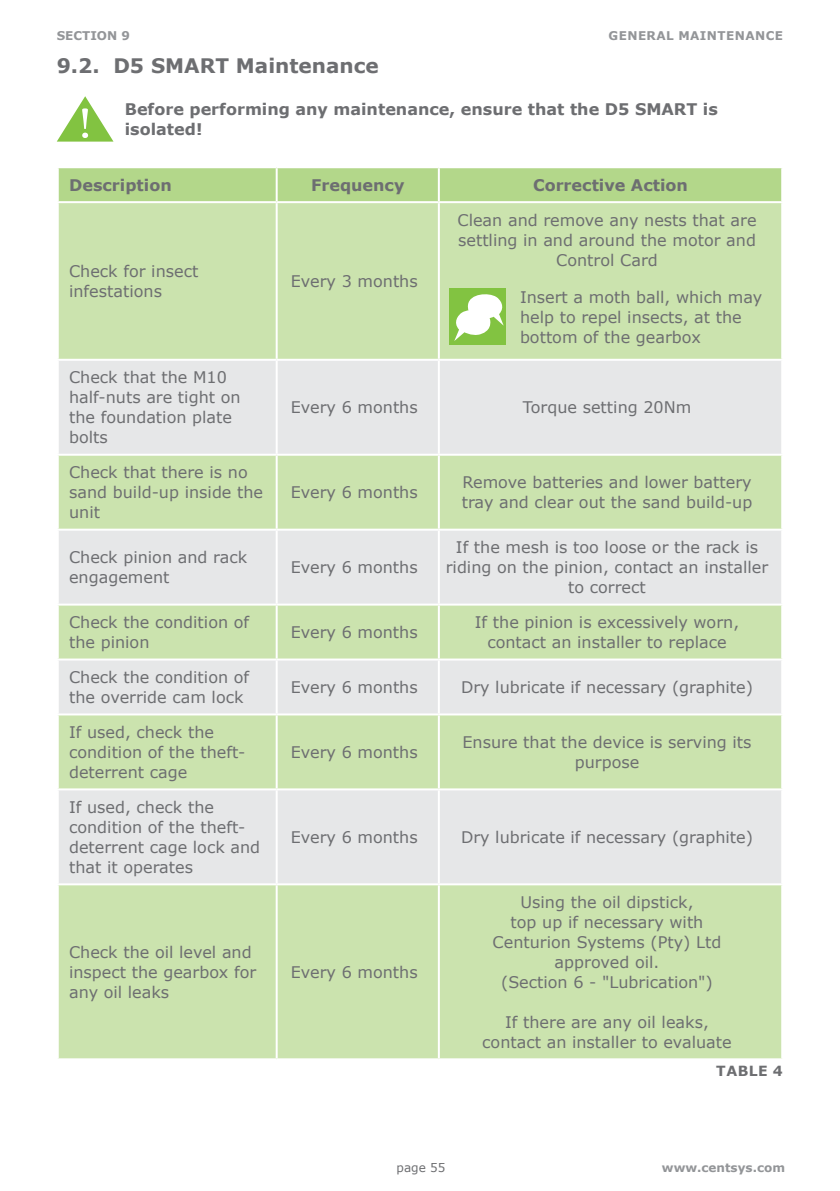
<style>
.page{position:relative;width:840px;height:1191px;background:#fff}
.page>*{position:absolute;margin:0;border:0;box-sizing:border-box;transform-origin:0 0}
.t1{font:700 20px "Verdana";color:#6d6e71}
.t2{font:16px/20px "Verdana";color:#6d6e71}
.t3{font:700 16px/20px "Verdana";color:#6d6e71}
.t4{font:700 14px "Verdana";letter-spacing:.035em;color:#6d6e71}
.t5{font:700 12px "Verdana";letter-spacing:.015em;color:#939598}
.t6{font:700 12px "Verdana";letter-spacing:.035em;color:#939598}
.t7{font:12px "Verdana";color:#6d6e71}
</style>
<div class="page">
<div style="left:59px;top:168px;width:721px;height:33px;background:#b3d78a"></div>
<div style="left:59px;top:203px;width:721px;height:325px;background:#cbe3ae"></div>
<div style="left:59px;top:361px;width:721px;height:93px;background:#e6e7e8"></div>
<div style="left:59px;top:531px;width:721px;height:72px;background:#e6e7e8"></div>
<div style="left:59px;top:605px;width:721px;height:453px;background:#cbe3ae"></div>
<svg style="left:59px;top:660px;width:721px;height:223px;background:#dde5d5"></svg>
<hr style="left:275px;top:168px;width:2px;height:33px;background:#fff">
<hr style="left:437px;top:168px;width:2px;height:33px;background:#fff">
<hr style="left:275px;top:203px;width:2px;height:156px;background:#fff">
<hr style="left:437px;top:203px;width:2px;height:156px;background:#fff">
<hr style="left:57px;top:359px;width:219px;height:2px;background:#fff">
<hr style="left:275px;top:361px;width:2px;height:93px;background:#fff">
<hr style="left:437px;top:361px;width:2px;height:93px;background:#fff">
<hr style="left:57px;top:454px;width:219px;height:2px;background:#fff">
<hr style="left:275px;top:456px;width:2px;height:72px;background:#fff">
<hr style="left:437px;top:456px;width:2px;height:72px;background:#fff">
<hr style="left:275px;top:530px;width:2px;height:73px;background:#fff">
<hr style="left:437px;top:530px;width:2px;height:73px;background:#fff">
<hr style="left:275px;top:605px;width:2px;height:53px;background:#fff">
<hr style="left:437px;top:605px;width:2px;height:53px;background:#fff">
<hr style="left:57px;top:658px;width:219px;height:2px;background:#fff">
<hr style="left:276px;top:658px;width:162px;height:2px;background:#fff">
<hr style="left:275px;top:660px;width:2px;height:53px;background:#fff">
<hr style="left:438px;top:658px;width:344px;height:2px;background:#fff">
<hr style="left:437px;top:660px;width:2px;height:53px;background:#fff">
<hr style="left:57px;top:713px;width:219px;height:2px;background:#fff">
<hr style="left:276px;top:713px;width:162px;height:2px;background:#fff">
<hr style="left:275px;top:715px;width:2px;height:73px;background:#fff">
<hr style="left:438px;top:713px;width:344px;height:2px;background:#fff">
<hr style="left:437px;top:715px;width:2px;height:73px;background:#fff">
<hr style="left:57px;top:788px;width:219px;height:2px;background:#fff">
<hr style="left:276px;top:788px;width:162px;height:2px;background:#fff">
<hr style="left:275px;top:790px;width:2px;height:93px;background:#fff">
<hr style="left:438px;top:788px;width:344px;height:2px;background:#fff">
<hr style="left:437px;top:790px;width:2px;height:93px;background:#fff">
<hr style="left:57px;top:883px;width:219px;height:2px;background:#fff">
<hr style="left:276px;top:883px;width:162px;height:2px;background:#fff">
<hr style="left:275px;top:885px;width:2px;height:173px;background:#fff">
<hr style="left:438px;top:883px;width:344px;height:2px;background:#fff">
<hr style="left:437px;top:885px;width:2px;height:173px;background:#fff">
<hr style="left:276px;top:359px;width:162px;height:2px;background:#fff">
<hr style="left:438px;top:359px;width:344px;height:2px;background:#fff">
<hr style="left:276px;top:454px;width:162px;height:2px;background:#fff">
<hr style="left:438px;top:454px;width:344px;height:2px;background:#fff">
<svg style="left:57px;top:96px;width:56px;height:46px"></svg>
<div style="left:449px;top:288px;width:56px;height:57px;background:#82c341"></div>
<svg style="left:454px;top:294px;width:50px;height:47px"></svg>
<p class="t5" style="left:57px;top:27px;width:75px">SECTION 9</p>
<p class="t6" style="left:608px;top:27px;width:176px">GENERAL MAINTENANCE</p>
<p class="t1" style="left:57px;top:51px;width:323px">9.2. D5 SMART Maintenance</p>
<p class="t3" style="left:125px;top:99px;width:594px">Before performing any maintenance, ensure that the D5 SMART is isolated!</p>
<p class="t3" style="left:69px;top:175px;width:104px">Description</p>
<p class="t3" style="left:311px;top:175px;width:95px">Frequency</p>
<p class="t3" style="left:533px;top:175px;width:156px">Corrective Action</p>
<p class="t2" style="left:69px;top:261px;width:131px">Check for insect infestations</p>
<p class="t2" style="left:290px;top:271px;width:128px">Every 3 months</p>
<p class="t2" style="left:457px;top:210px;width:300px;text-align:center">Clean and remove any nests that are settling in and around the motor and<br>Control Card</p>
<p class="t2" style="left:519px;top:287px;width:244px">Insert a moth ball, which may help to repel insects, at the bottom of the gearbox</p>
<p class="t2" style="left:69px;top:367px;width:173px">Check that the M10 half-nuts are tight on the foundation plate bolts</p>
<p class="t2" style="left:69px;top:462px;width:195px">Check that there is no sand build-up inside the unit</p>
<p class="t2" style="left:290px;top:397px;width:128px">Every 6 months</p>
<p class="t2" style="left:522px;top:397px;width:170px">Torque setting 20Nm</p>
<p class="t2" style="left:290px;top:482px;width:128px">Every 6 months</p>
<p class="t2" style="left:461px;top:472px;width:292px">Remove batteries and lower battery tray and clear out the sand build-up</p>
<p class="t2" style="left:69px;top:547px;width:179px">Check pinion and rack engagement</p>
<p class="t2" style="left:290px;top:557px;width:128px">Every 6 months</p>
<p class="t2" style="left:445px;top:537px;width:324px;text-align:center">If the mesh is too loose or the rack is riding on the pinion, contact an installer to correct</p>
<p class="t2" style="left:69px;top:612px;width:181px">Check the condition of the pinion</p>
<p class="t2" style="left:290px;top:622px;width:128px">Every 6 months</p>
<p class="t2" style="left:474px;top:612px;width:265px;text-align:center">If the pinion is excessively worn, contact an installer to replace</p>
<p class="t2" style="left:69px;top:667px;width:181px">Check the condition of the override cam lock</p>
<p class="t2" style="left:290px;top:677px;width:128px">Every 6 months</p>
<p class="t2" style="left:461px;top:677px;width:293px">Dry lubricate if necessary (graphite)</p>
<p class="t2" style="left:69px;top:722px;width:178px">If used, check the condition of the theft&shy;deterrent cage</p>
<p class="t2" style="left:290px;top:742px;width:128px">Every 6 months</p>
<p class="t2" style="left:462px;top:732px;width:290px;text-align:center">Ensure that the device is serving its purpose</p>
<p class="t2" style="left:69px;top:797px;width:192px">If used, check the condition of the theft&shy;deterrent cage lock and that it operates</p>
<p class="t2" style="left:69px;top:942px;width:188px">Check the oil level and inspect the gearbox for any oil leaks</p>
<p class="t2" style="left:290px;top:827px;width:128px">Every 6 months</p>
<p class="t2" style="left:460px;top:827px;width:293px">Dry lubricate if necessary (graphite)</p>
<p class="t2" style="left:290px;top:962px;width:128px">Every 6 months</p>
<p class="t2" style="left:492px;top:892px;width:230px;text-align:center">Using the oil dipstick,<br>top up if necessary with<br>Centurion Systems (Pty) Ltd approved oil.<br>(Section 6 - "Lubrication")</p>
<p class="t2" style="left:482px;top:1012px;width:251px;text-align:center">If there are any oil leaks, contact an installer to evaluate</p>
<p class="t4" style="left:716px;top:1060px;width:68px">TABLE 4</p>
<p class="t7" style="left:396px;top:1159px;width:50px">page 55</p>
<p class="t5" style="left:661px;top:1159px;width:124px">www.centsys.com</p>
</div>
